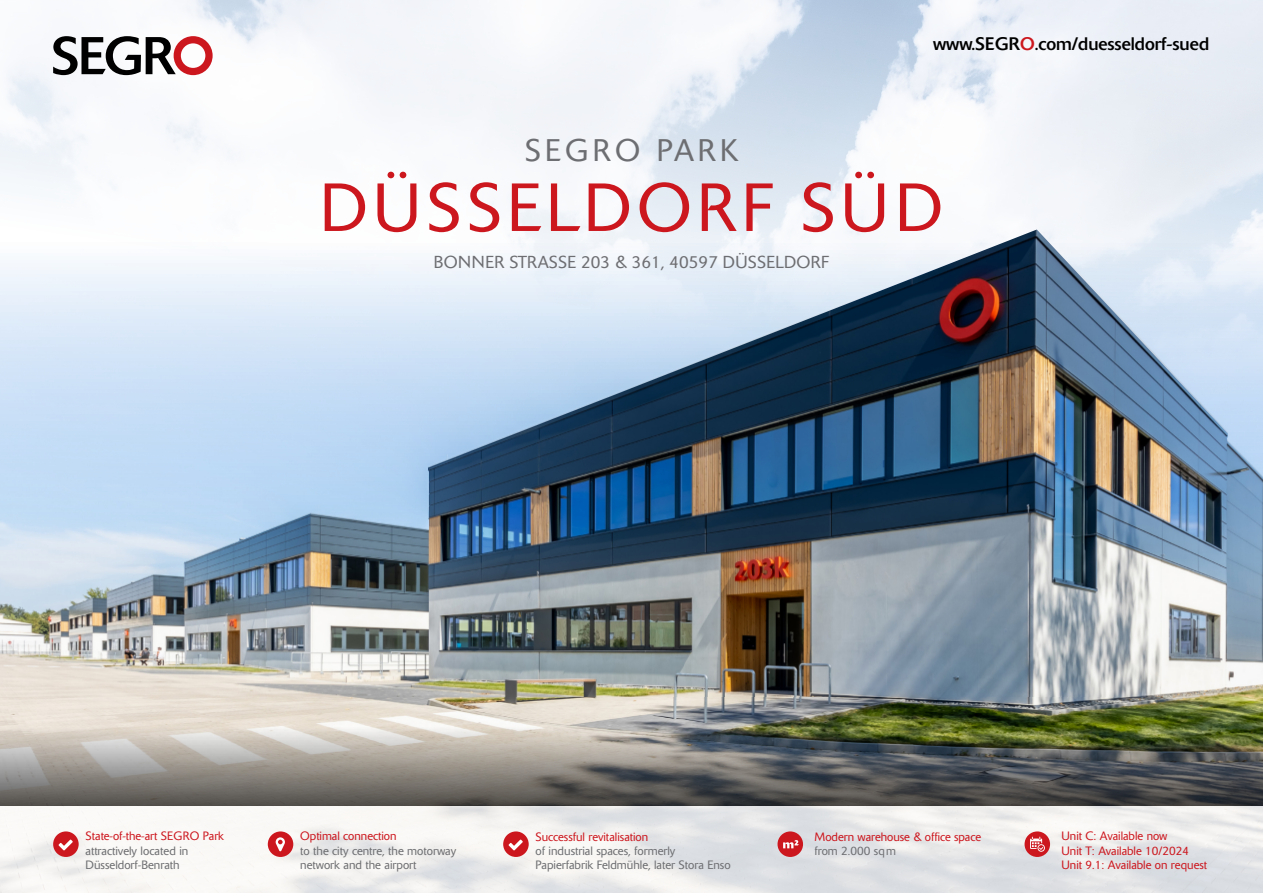
<style>
.page{position:relative;width:1263px;height:893px;background:#fff}
.page>*{position:absolute;margin:0;border:0;box-sizing:border-box;transform-origin:0 0}
.t1{font:300 67.2px "Delta BQ";letter-spacing:.08em;color:#cc171e}
.t2{font:300 30.9px "Delta BQ";letter-spacing:.14em;color:#6d6e71}
.t3{font:18px "Delta BQ";color:#000}
.t4{font:300 17.25px "Delta BQ";letter-spacing:.02em;color:#6d6e71}
.t5{font:300 12px/14.4px "Delta BQ";color:#6d6e71}
.t6{font:300 12px/14.4px "Delta BQ";color:#cc171e}
.s1{color:#cc171e}
</style>
<div class="page">
<img style="left:0;top:0;width:1263px;height:230px">
<img style="left:0;top:230px;width:1263px;height:467px">
<img style="left:0;top:697px;width:1263px;height:109px">
<svg style="left:53px;top:36px;width:160px;height:39px"></svg>
<svg style="left:0;top:806px;width:1263px;height:87px"></svg>
<div style="left:268px;top:831px;width:25px;height:26px;background:#cc171e;border-radius:50%"></div>
<svg style="left:276px;top:837px;width:9px;height:14px"></svg>
<div style="left:503px;top:831px;width:26px;height:26px;background:#cc171e;border-radius:50%"></div>
<svg style="left:509px;top:840px;width:14px;height:10px"></svg>
<div style="left:777px;top:831px;width:26px;height:26px;background:#cc171e;border-radius:50%"></div>
<svg style="left:783px;top:840px;width:16px;height:8px"></svg>
<div style="left:1024px;top:831px;width:26px;height:26px;background:#cc171e;border-radius:50%"></div>
<svg style="left:1030px;top:837px;width:15px;height:15px"></svg>
<div style="left:53px;top:831px;width:26px;height:26px;background:#cc171e;border-radius:50%"></div>
<svg style="left:59px;top:840px;width:14px;height:10px"></svg>
<h2 class="t2" style="left:525px;top:132px;width:215px">SEGRO PARK</h2>
<h3 class="t3" style="left:933px;top:32px;width:278px">www.SEGR<span class="s1">O</span>.com/duesseldorf-sued</h3>
<h1 class="t1" style="left:320px;top:168px;width:624px">DÜSSELDORF SÜD</h1>
<h3 class="t4" style="left:434px;top:252px;width:397px">BONNER STRASSE 203 &amp; 361, 40597 DÜSSELDORF</h3>
<p class="t6" style="left:86px;top:829px;width:140px">State-of-the-art SEGRO Park</p>
<p class="t5" style="left:86px;top:843px;width:104px">attractively located in<br>Düsseldorf-Benrath</p>
<p class="t6" style="left:300px;top:829px;width:98px">Optimal connection</p>
<p class="t5" style="left:300px;top:843px;width:158px">to the city centre, the motorway network and the airport</p>
<p class="t6" style="left:536px;top:829px;width:114px">Successful revitalisation</p>
<p class="t5" style="left:536px;top:844px;width:196px">of industrial spaces, formerly<br>Papierfabrik Feldmühle, later Stora Enso</p>
<p class="t6" style="left:814px;top:829px;width:168px">Modern warehouse &amp; office space</p>
<p class="t5" style="left:814px;top:844px;width:83px">from 2.000 sqm</p>
<p class="t6" style="left:1061px;top:829px;width:147px">Unit C: Available now<br>Unit T: Available 10/2024<br>Unit 9.1: Available on request</p>
</div>
